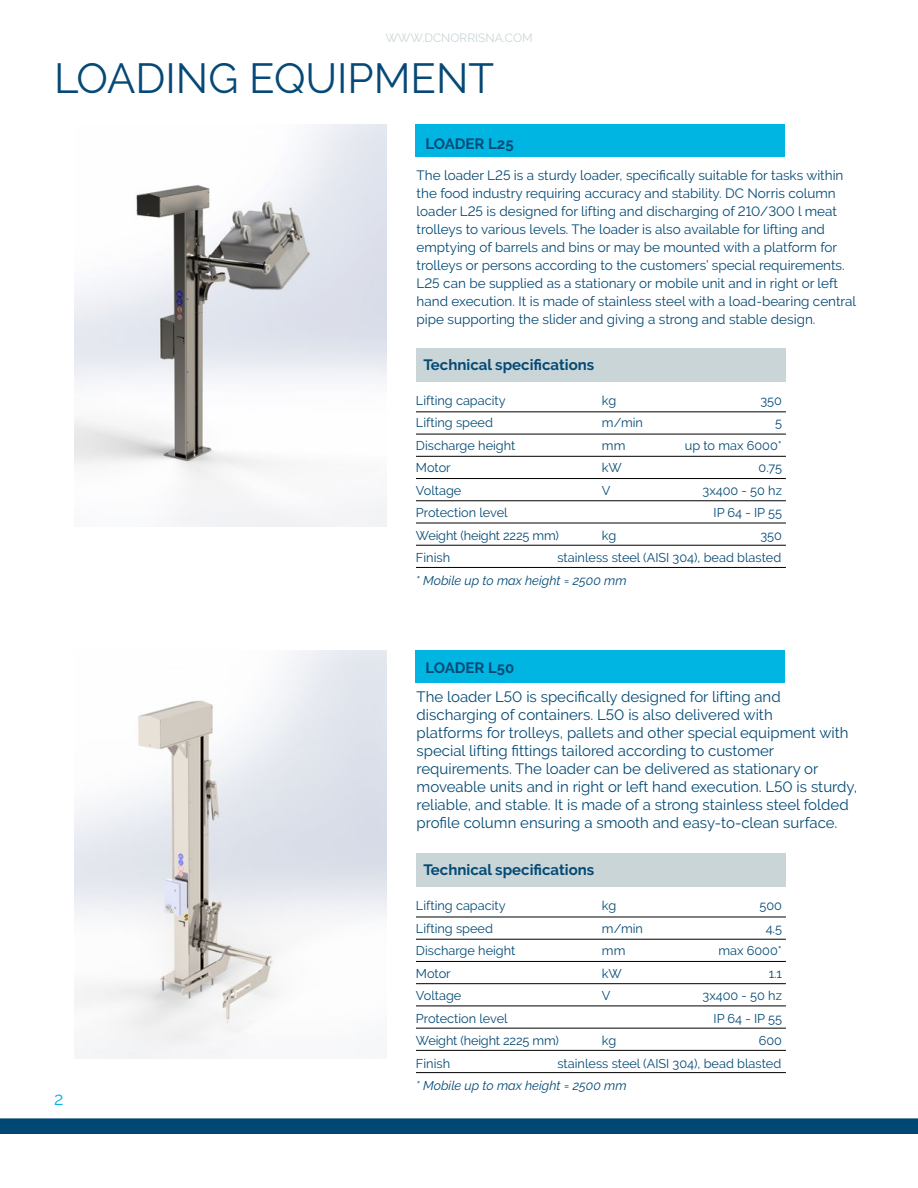
<style>
.page{position:relative;width:918px;height:1188px;background:#fff}
.page>*{position:absolute;margin:0;border:0;box-sizing:border-box;transform-origin:0 0}
.t1{font:42px "Raleway";color:#074976}
.t2{font:18px "Raleway";color:#00b5e2}
.t3{font:15px/18px "Raleway";color:#034a75}
.t4{font:700 15px "Raleway";color:#034a75}
.t5{font:13.5px/18px "Raleway";color:#034a75}
.t6{font:12.75px "Raleway";color:#034a75}
.t7{font:italic 12.75px "Raleway";color:#034a75}
.t8{font:12px "Raleway";color:#cad5d8}
</style>
<div class="page">
<div style="left:0;top:1118px;width:918px;height:16px;background:#004774"></div>
<div style="left:415px;top:124px;width:370px;height:33px;background:#00b5e2"></div>
<img style="left:75px;top:124px;width:312px;height:403px">
<div style="left:416px;top:348px;width:370px;height:33px;background:#cad5d8"></div>
<hr style="left:416px;top:411px;width:370px;height:1px;background:#000">
<hr style="left:416px;top:434px;width:370px;height:1px;background:#000">
<hr style="left:416px;top:456px;width:370px;height:1px;background:#000">
<hr style="left:416px;top:478px;width:370px;height:1px;background:#000">
<hr style="left:416px;top:500px;width:370px;height:1px;background:#000">
<hr style="left:416px;top:523px;width:370px;height:1px;background:#000">
<hr style="left:416px;top:545px;width:370px;height:1px;background:#000">
<hr style="left:416px;top:567px;width:370px;height:1px;background:#000">
<img style="left:75px;top:650px;width:312px;height:409px">
<div style="left:415px;top:650px;width:370px;height:33px;background:#00b5e2"></div>
<div style="left:416px;top:853px;width:370px;height:33px;background:#cad5d8"></div>
<hr style="left:416px;top:917px;width:370px;height:1px;background:#000">
<hr style="left:416px;top:939px;width:370px;height:1px;background:#000">
<hr style="left:416px;top:961px;width:370px;height:1px;background:#000">
<hr style="left:416px;top:983px;width:370px;height:1px;background:#000">
<hr style="left:416px;top:1006px;width:370px;height:1px;background:#000">
<hr style="left:416px;top:1028px;width:370px;height:1px;background:#000">
<hr style="left:416px;top:1050px;width:370px;height:1px;background:#000">
<hr style="left:416px;top:1072px;width:370px;height:1px;background:#000">
<p class="t8" style="left:385px;top:31px;width:149px">WWW.DCNORRISNA.COM</p>
<h1 class="t1" style="left:54px;top:54px;width:442px">LOADING EQUIPMENT</h1>
<p class="t4" style="left:426px;top:135px;width:89px">LOADER L25</p>
<p class="t5" style="left:417px;top:166px;width:441px">The loader L25 is a sturdy loader, specifically suitable for tasks within the food industry requiring accuracy and stability. DC Norris column loader L25 is designed for lifting and discharging of 210/300 l meat trolleys to various levels. The loader is also available for lifting and emptying of barrels and bins or may be mounted with a platform for trolleys or persons according to the customers’ special requirements.<br>L25 can be supplied as a stationary or mobile unit and in right or left hand execution. It is made of stainless steel with a load-bearing central pipe supporting the slider and giving a strong and stable design.</p>
<p class="t4" style="left:423px;top:356px;width:172px">Technical specifications</p>
<p class="t6" style="left:416px;top:393px;width:91px">Lifting capacity</p>
<p class="t6" style="left:602px;top:393px;width:16px">kg</p>
<p class="t6" style="left:760px;top:393px;width:23px">350</p>
<p class="t6" style="left:416px;top:415px;width:79px">Lifting speed</p>
<p class="t6" style="left:602px;top:415px;width:43px">m/min</p>
<p class="t6" style="left:775px;top:415px;width:8px">5</p>
<p class="t6" style="left:416px;top:438px;width:101px">Discharge height</p>
<p class="t6" style="left:602px;top:438px;width:25px">mm</p>
<p class="t6" style="left:685px;top:438px;width:99px">up to max 6000*</p>
<p class="t6" style="left:416px;top:461px;width:36px">Motor</p>
<p class="t6" style="left:602px;top:461px;width:21px">kW</p>
<p class="t6" style="left:759px;top:461px;width:25px">0.75</p>
<p class="t6" style="left:416px;top:483px;width:47px">Voltage</p>
<p class="t6" style="left:602px;top:483px;width:10px">V</p>
<p class="t6" style="left:703px;top:483px;width:81px">3x400 - 50 hz</p>
<p class="t6" style="left:416px;top:506px;width:93px">Protection level</p>
<p class="t6" style="left:714px;top:506px;width:70px">IP 64 - IP 55</p>
<p class="t6" style="left:416px;top:528px;width:145px">Weight (height 2225 mm)</p>
<p class="t6" style="left:602px;top:528px;width:16px">kg</p>
<p class="t6" style="left:760px;top:528px;width:23px">350</p>
<p class="t6" style="left:416px;top:551px;width:36px">Finish</p>
<p class="t6" style="left:557px;top:551px;width:225px">stainless steel (AISI 304), bead blasted</p>
<p class="t7" style="left:416px;top:573px;width:212px">* Mobile up to max height = 2500 mm</p>
<p class="t4" style="left:426px;top:659px;width:90px">LOADER L50</p>
<p class="t3" style="left:417px;top:688px;width:442px">The loader L50 is specifically designed for lifting and discharging of containers. L50 is also delivered with<br>platforms for trolleys, pallets and other special equipment with special lifting fittings tailored according to customer requirements. The loader can be delivered as stationary or moveable units and in right or left hand execution. L50 is sturdy, reliable, and stable. It is made of a strong stainless steel folded profile column ensuring a smooth and easy-to-clean surface.</p>
<p class="t4" style="left:423px;top:862px;width:172px">Technical specifications</p>
<h2 class="t2" style="left:54px;top:1089px;width:11px">2</h2>
<p class="t6" style="left:416px;top:898px;width:91px">Lifting capacity</p>
<p class="t6" style="left:602px;top:898px;width:16px">kg</p>
<p class="t6" style="left:759px;top:898px;width:24px">500</p>
<p class="t6" style="left:416px;top:921px;width:79px">Lifting speed</p>
<p class="t6" style="left:602px;top:921px;width:43px">m/min</p>
<p class="t6" style="left:766px;top:921px;width:18px">4.5</p>
<p class="t6" style="left:416px;top:943px;width:101px">Discharge height</p>
<p class="t6" style="left:602px;top:943px;width:25px">mm</p>
<p class="t6" style="left:718px;top:943px;width:65px">max 6000*</p>
<p class="t6" style="left:416px;top:966px;width:36px">Motor</p>
<p class="t6" style="left:602px;top:966px;width:21px">kW</p>
<p class="t6" style="left:769px;top:966px;width:15px">1.1</p>
<p class="t6" style="left:416px;top:988px;width:47px">Voltage</p>
<p class="t6" style="left:602px;top:988px;width:10px">V</p>
<p class="t6" style="left:703px;top:988px;width:81px">3x400 - 50 hz</p>
<p class="t6" style="left:416px;top:1011px;width:93px">Protection level</p>
<p class="t6" style="left:714px;top:1011px;width:70px">IP 64 - IP 55</p>
<p class="t6" style="left:416px;top:1033px;width:145px">Weight (height 2225 mm)</p>
<p class="t6" style="left:602px;top:1033px;width:16px">kg</p>
<p class="t6" style="left:759px;top:1033px;width:25px">600</p>
<p class="t6" style="left:416px;top:1056px;width:36px">Finish</p>
<p class="t6" style="left:557px;top:1056px;width:225px">stainless steel (AISI 304), bead blasted</p>
<p class="t7" style="left:416px;top:1078px;width:212px">* Mobile up to max height = 2500 mm</p>
</div>
